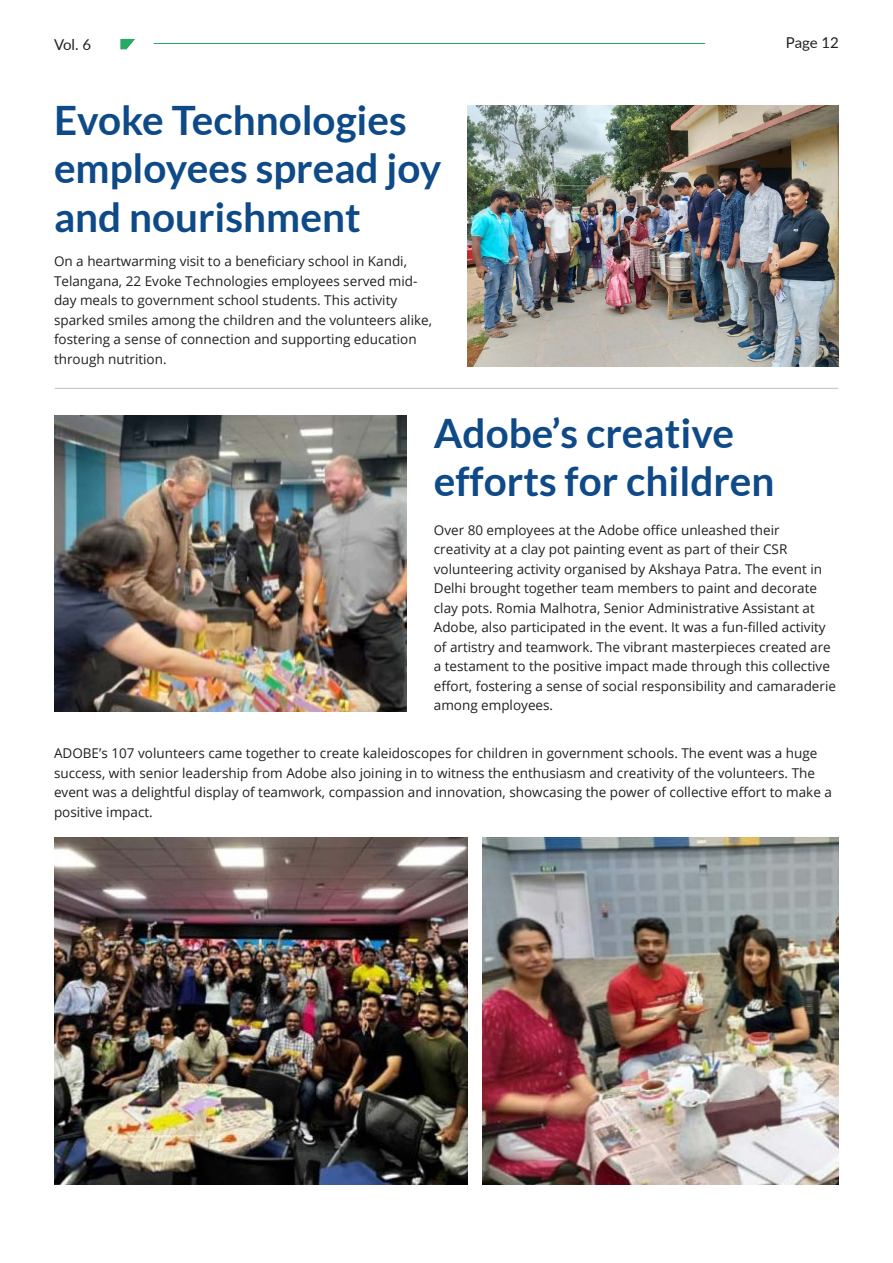
<style>
.page{position:relative;width:893px;height:1263px;background:#fff}
.page>*{position:absolute;margin:0;border:0;box-sizing:border-box;transform-origin:0 0}
.Title_1{font:700 40.5px/48.6px "Lato";color:#0f4a88}
.t1{font:15px "Lato";letter-spacing:-.005em;color:#231f20}
.Body{font:13.5px/19.5px "Open Sans";color:#231f20}
</style>
<div class="page">
<hr style="left:55px;top:388px;width:783px;height:1px;background:#bfbfbf">
<hr style="left:154px;top:43px;width:551px;height:1px;background:#28aa66">
<svg style="left:120px;top:39px;width:15px;height:10px"></svg>
<img style="left:468px;top:105px;width:371px;height:261px">
<img style="left:55px;top:415px;width:352px;height:296px">
<img style="left:55px;top:837px;width:413px;height:347px">
<img style="left:482px;top:837px;width:356px;height:347px">
<p class="t1" style="left:54px;top:33px;width:39px">Vol. 6</p>
<p class="t1" style="left:786px;top:32px;width:55px">Page 12</p>
<p class="Title_1" style="left:54px;top:95px;width:389px">Evoke Technologies employees spread joy and nourishment</p>
<p class="Body" style="left:54px;top:251px;width:380px">On a heartwarming visit to a beneficiary school in Kandi, Telangana, 22 Evoke Technologies employees served mid&shy;day meals to government school students. This activity sparked smiles among the children and the volunteers alike, fostering a sense of connection and supporting education through nutrition.</p>
<p class="Title_1" style="left:434px;top:408px;width:342px">Adobe’s creative efforts for children</p>
<p class="Body" style="left:434px;top:520px;width:404px">Over 80 employees at the Adobe office unleashed their creativity at a clay pot painting event as part of their CSR volunteering activity organised by Akshaya Patra. The event in Delhi brought together team members to paint and decorate clay pots. Romia Malhotra, Senior Administrative Assistant at Adobe, also participated in the event. It was a fun-filled activity of artistry and teamwork. The vibrant masterpieces created are a testament to the positive impact made through this collective effort, fostering a sense of social responsibility and camaraderie among employees.</p>
<p class="Body" style="left:54px;top:743px;width:779px">ADOBE’s 107 volunteers came together to create kaleidoscopes for children in government schools. The event was a huge success, with senior leadership from Adobe also joining in to witness the enthusiasm and creativity of the volunteers. The event was a delightful display of teamwork, compassion and innovation, showcasing the power of collective effort to make a positive impact.</p>
</div>
